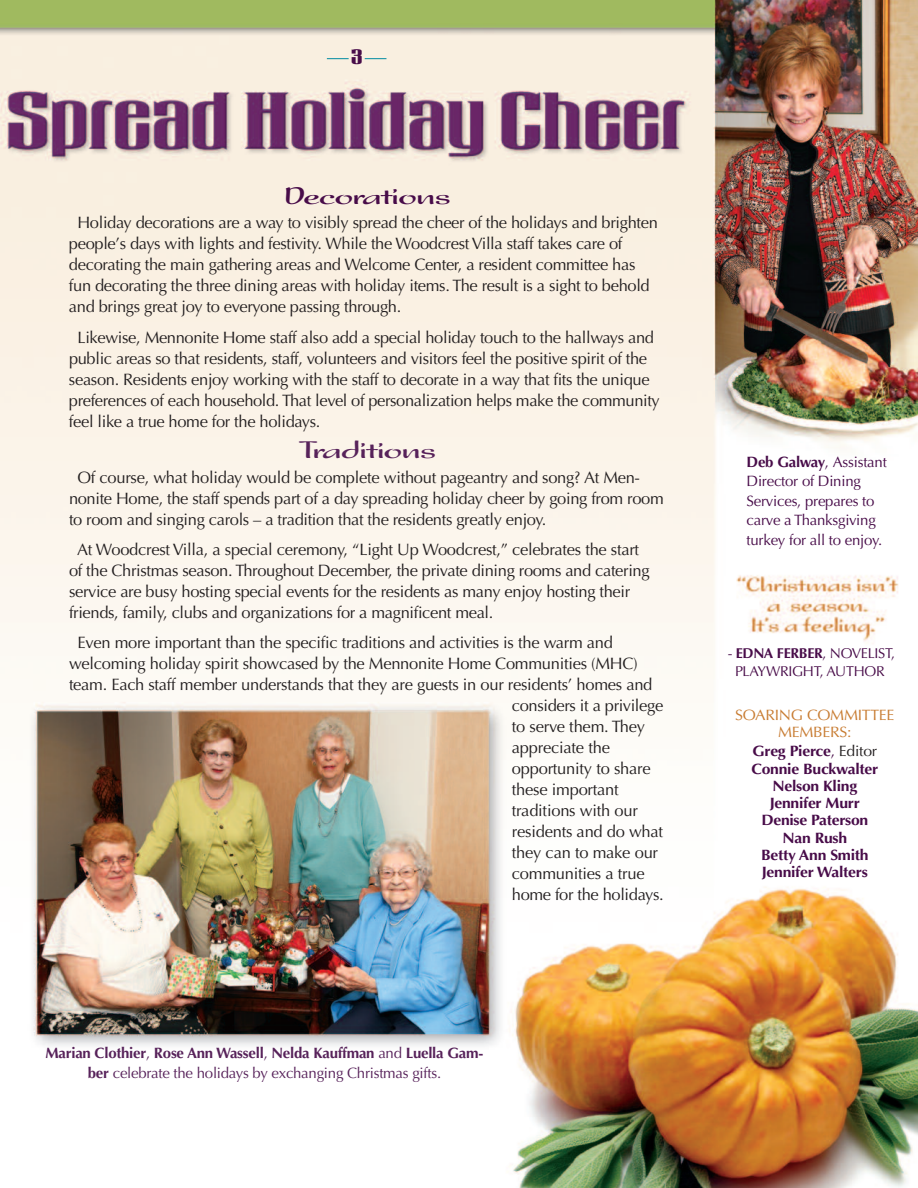
<style>
.page{position:relative;width:918px;height:1188px;background:#fff}
.page>*{position:absolute;margin:0;border:0;box-sizing:border-box;transform-origin:0 0}
.t1{font:30px "Nora ITC";letter-spacing:-.02em;color:#480c49;scale:1.5 1}
.t2{font:30px "Nora ITC";letter-spacing:-.02em;color:#57225a;scale:1.5 1}
.t3{font:18px "gogolatin";color:#480c49;scale:1.6 1}
.t4{font:16.5px/21px "Optima";letter-spacing:-.02em;color:#231f20}
.t5{font:700 15px/19.5px "Optima";letter-spacing:-.015em;color:#57225a;text-align:center}
.t6{font:700 15px/17.2px "Optima";letter-spacing:-.015em;color:#480c49;text-align:center;scale:1.05 1}
.t7{font:15px/19.5px "Optima";letter-spacing:-.015em;color:#480c49}
.t8{font:15px/16.5px "Optima";letter-spacing:-.015em;color:#c87c32;text-align:center;scale:1.05 1}
.t9{font:14.25px/18px "Optima";letter-spacing:-.02em;color:#480c49;text-align:center}
.s1{font-weight:400}
.s2{font-weight:700}
.s3{font-weight:400;color:#231f20}
</style>
<div class="page">
<img style="left:0;top:0;width:918px;height:1188px">
<svg style="left:327px;top:58px;width:22px;height:1px"></svg>
<svg style="left:365px;top:58px;width:21px;height:1px"></svg>
<p class="t3" style="left:352px;top:47px;width:9px">3</p>
<h1 class="t1" style="left:284px;top:176px;width:113px">Decorations</h1>
<p class="t4" style="left:69px;top:214px;width:590px;text-indent:8px">Holiday decorations are a way to visibly spread the cheer of the holidays and brighten people’s days with lights and festivity. While the Woodcrest Villa staff takes care of decorating the main gathering areas and Welcome Center, a resident committee has fun decorating the three dining areas with holiday items. The result is a sight to behold and brings great joy to everyone passing through.</p>
<p class="t4" style="left:69px;top:328px;width:592px;text-indent:8px">Likewise, Mennonite Home staff also add a special holiday touch to the hallways and public areas so that residents, staff, volunteers and visitors feel the positive spirit of the season. Residents enjoy working with the staff to decorate in a way that fits the unique preferences of each household. That level of personalization helps make the community feel like a true home for the holidays.</p>
<h1 class="t2" style="left:299px;top:430px;width:93px">Traditions</h1>
<p class="t4" style="left:69px;top:469px;width:596px;text-indent:8px">Of course, what holiday would be complete without pageantry and song? At Men&shy;nonite Home, the staff spends part of a day spreading holiday cheer by going from room to room and singing carols – a tradition that the residents greatly enjoy.</p>
<p class="t4" style="left:69px;top:541px;width:582px;text-indent:8px">At Woodcrest Villa, a special ceremony, “Light Up Woodcrest,” celebrates the start of the Christmas season. Throughout December, the private dining rooms and catering service are busy hosting special events for the residents as many enjoy hosting their friends, family, clubs and organizations for a magnificent meal.</p>
<p class="t4" style="left:78px;top:634px;width:537px">Even more important than the specific traditions and activities is the warm and</p>
<p class="t4" style="left:69px;top:655px;width:570px">welcoming holiday spirit showcased by the Mennonite Home Communities (MHC)</p>
<p class="t4" style="left:69px;top:676px;width:585px">team. Each staff member understands that they are guests in our residents’ homes and</p>
<p class="t4" style="left:512px;top:697px;width:153px">considers it a privilege</p>
<p class="t4" style="left:512px;top:718px;width:135px">to serve them. They</p>
<p class="t4" style="left:512px;top:739px;width:100px">appreciate the</p>
<p class="t4" style="left:512px;top:760px;width:140px">opportunity to share</p>
<p class="t4" style="left:512px;top:781px;width:108px">these important</p>
<p class="t4" style="left:512px;top:802px;width:128px">traditions with our</p>
<p class="t4" style="left:512px;top:823px;width:153px">residents and do what</p>
<p class="t4" style="left:512px;top:844px;width:148px">they can to make our</p>
<p class="t4" style="left:512px;top:865px;width:134px">communities a true</p>
<p class="t4" style="left:512px;top:886px;width:153px">home for the holidays.</p>
<p class="t5" style="left:45px;top:1045px;width:439px">Marian Clothier<span class="s1">,</span> Rose Ann Wassell<span class="s1">,</span> Nelda Kauffman <span class="s1">and</span> Luella Gam&shy;ber <span class="s1">celebrate the holidays by exchanging Christmas gifts.</span></p>
<p class="t7" style="left:747px;top:453px;width:142px"><span class="s2">Deb Galway</span>, Assistant<br>Director of Dining<br>Services, prepares to carve a Thanksgiving turkey for all to enjoy.</p>
<p class="t9" style="left:728px;top:646px;width:169px">- <span class="s2">EDNA FERBER</span>, NOVELIST,<br>PLAYWRIGHT, AUTHOR</p>
<p class="t8" style="left:735px;top:708px;width:153px">SOARING COMMITTEE<br>MEMBERS:</p>
<p class="t6" style="left:751px;top:744px;width:122px">Greg Pierce<span class="s1">,</span> <span class="s3">Editor<br></span>Connie Buckwalter<br>Nelson Kling<br>Jennifer Murr<br>Denise Paterson<br>Nan Rush<br>Betty Ann Smith<br>Jennifer Walters</p>
</div>
